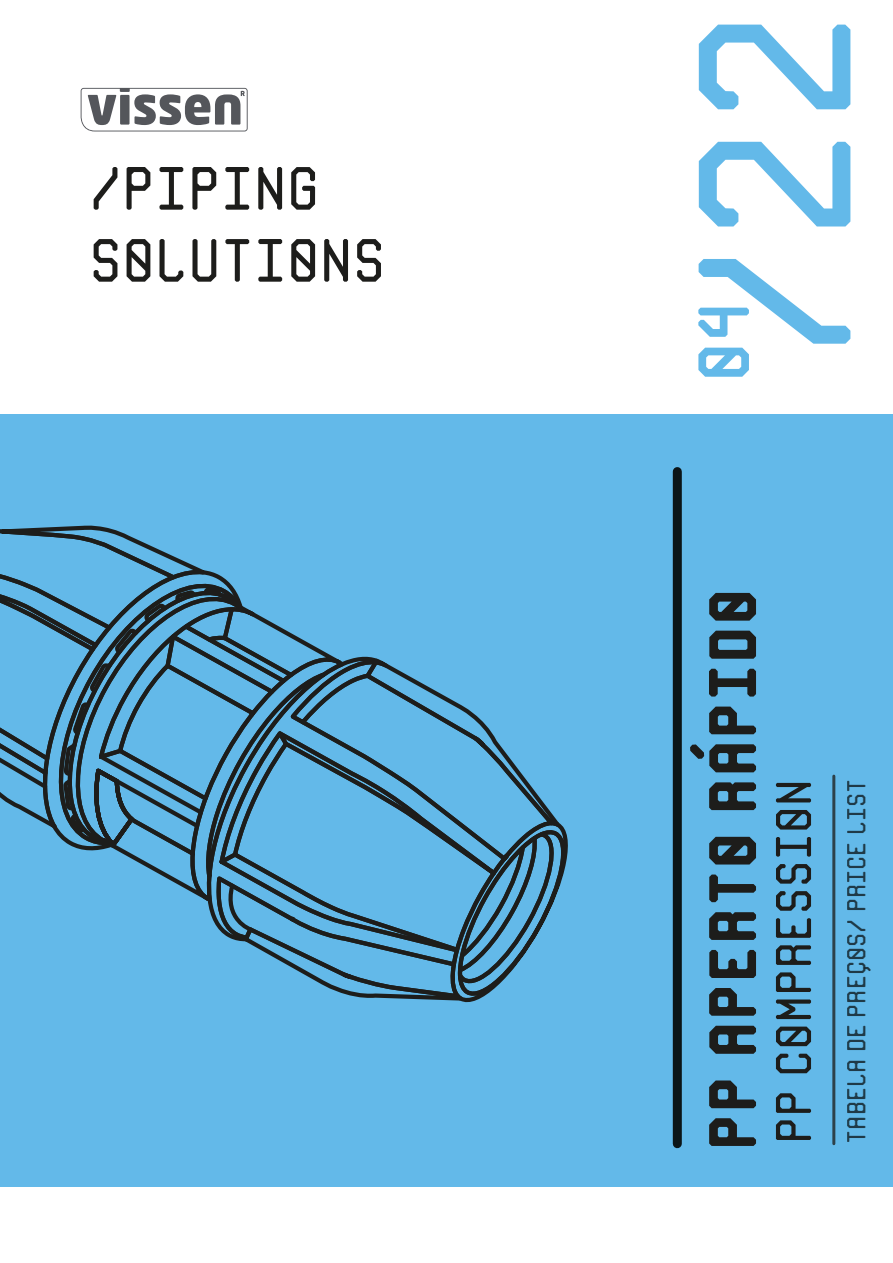
<style>
.page{position:relative;width:893px;height:1263px;background:#fff}
.page>*{position:absolute;margin:0;border:0;box-sizing:border-box;transform-origin:0 0}
.t1{font:216.6px "MONO RGOMODULAR Regular";color:#63b9e9}
.t2{font:700 72.15px "MONO RGOMODULAR Semi";color:#63b9e9}
.t3{font:66.75px "MONO RGOMODULAR Bold";color:#1d1d1b}
.t4{font:60.9px/72px "MONO RGOMODULAR Regular";color:#1d1d1b}
.t5{font:50.1px "MONO RGOMODULAR Regular";color:#1d1d1b}
.t6{font:26.1px "MONO RGOMODULAR Regular";color:#1d1d1b}
</style>
<div class="page">
<div style="left:0;top:414px;width:893px;height:773px;background:#63b9e9"></div>
<div style="left:673px;top:471px;width:9px;height:673px;background:#0b1518"></div>
<hr style="left:832px;top:776px;width:3px;height:368px;background:#1d1d1b">
<svg style="left:81px;top:88px;width:167px;height:43px"></svg>
<svg style="left:864px;top:967px;width:6px;height:4px"></svg>
<svg style="left:690px;top:744px;width:14px;height:15px"></svg>
<svg style="left:0;top:526px;width:568px;height:477px"></svg>
<h3 class="t4" style="left:89px;top:155px;width:298px">/PIPING<br>SOLUTIONS</h3>
<h1 class="t1" style="left:677px;top:360px;width:353px;rotate:-90deg">/22</h1>
<h2 class="t2" style="left:691px;top:382px;width:81px;rotate:-90deg">04</h2>
<h3 class="t3" style="left:703px;top:1151px;width:564px;rotate:-90deg">PP Aperto RApido</h3>
<h3 class="t5" style="left:771px;top:1144px;width:366px;rotate:-90deg">PP Compression</h3>
<p class="t6" style="left:845px;top:1144px;width:367px;rotate:-90deg">TABELA DE PRECOS/ PRICE LIST</p>
</div>
